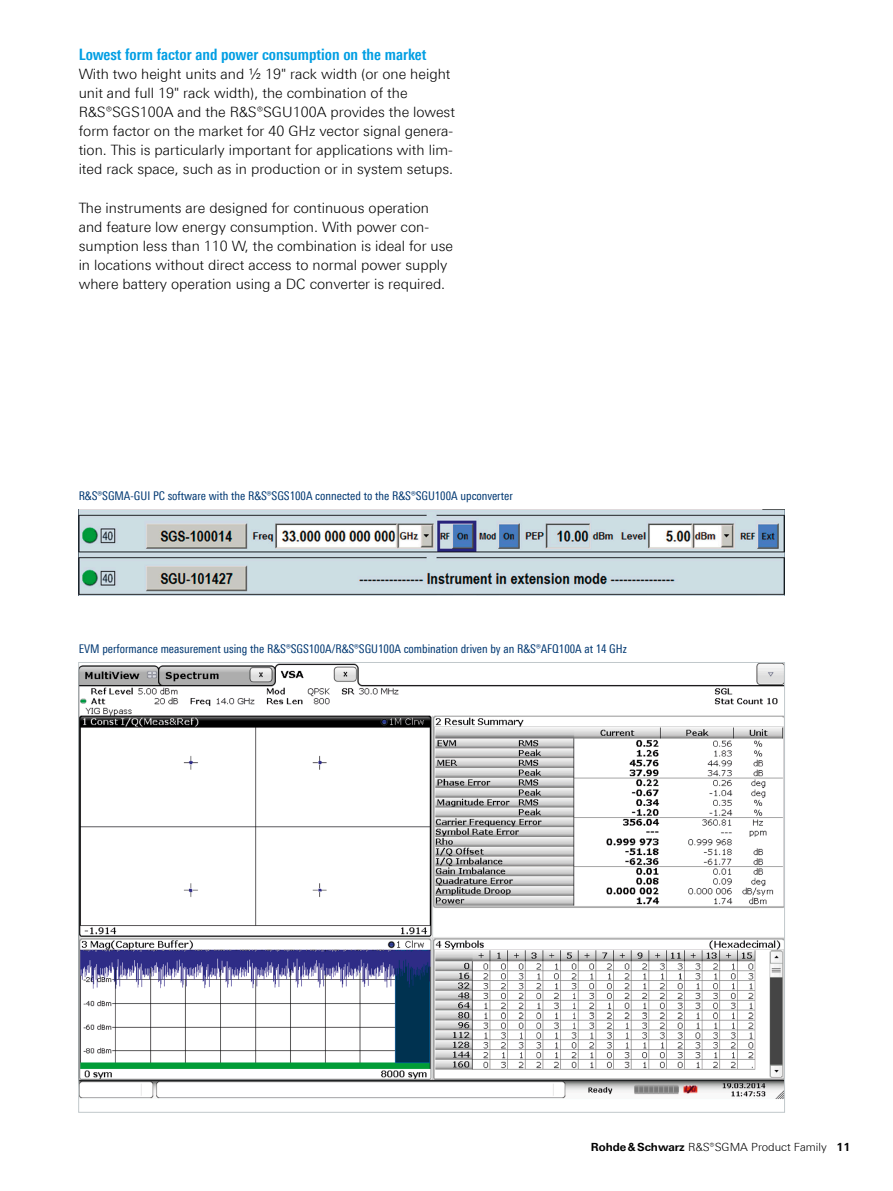
<style>
.page{position:relative;width:893px;height:1191px;background:#fff}
.page>*{position:absolute;margin:0;border:0;box-sizing:border-box;transform-origin:0 0}
.Absatzfett_cyan{font:700 condensed 15.75px "Linotype Universfor RS";color:#009ee3}
.Haupttext_ohne_Abstand{font:300 14.25px/19.2px "Linotype Universfor RS";color:#000}
.Haupttext{font:300 14.25px/19.2px "Linotype Universfor RS";color:#000}
.Bildunterschrift{font:condensed 12px "Linotype Universfor RS";color:#003872}
.t1{font:300 11.25px "Linotype Universfor RS";color:#000}
.s1{font-weight:700}
</style>
<div class="page">
<img style="left:79px;top:509px;width:705px;height:86px">
<img style="left:80px;top:664px;width:703px;height:435px">
<p class="Absatzfett_cyan" style="left:79px;top:45px;width:349px">Lowest form factor and power consumption on the market</p>
<p class="Haupttext_ohne_Abstand" style="left:79px;top:64px;width:378px">With two height units and ½ 19" rack width (or one height unit and full 19" rack width), the combination of the R&amp;S®SGS100A and the R&amp;S®SGU100A provides the lowest form factor on the market for 40 GHz vector signal genera&shy;tion. This is particularly important for applications with lim&shy;ited rack space, such as in production or in system setups.</p>
<p class="Haupttext" style="left:79px;top:198px;width:376px">The instruments are designed for continuous operation and feature low energy consumption. With power con&shy;sumption less than 110 W, the combination is ideal for use in locations without direct access to normal power supply where battery operation using a DC converter is required.</p>
<p class="Bildunterschrift" style="left:79px;top:488px;width:436px">R&amp;S®SGMA-GUI PC software with the R&amp;S®SGS100A connected to the R&amp;S®SGU100A upconverter</p>
<p class="Bildunterschrift" style="left:79px;top:641px;width:550px">EVM performance measurement using the R&amp;S®SGS100A/R&amp;S®SGU100A combination driven by an R&amp;S®AFQ100A at 14 GHz</p>
<p class="t1" style="left:591px;top:1140px;width:261px"><span class="s1">Rohde&amp;Schwarz</span> R&amp;S®SGMA Product Family <span class="s1">11</span></p>
</div>
